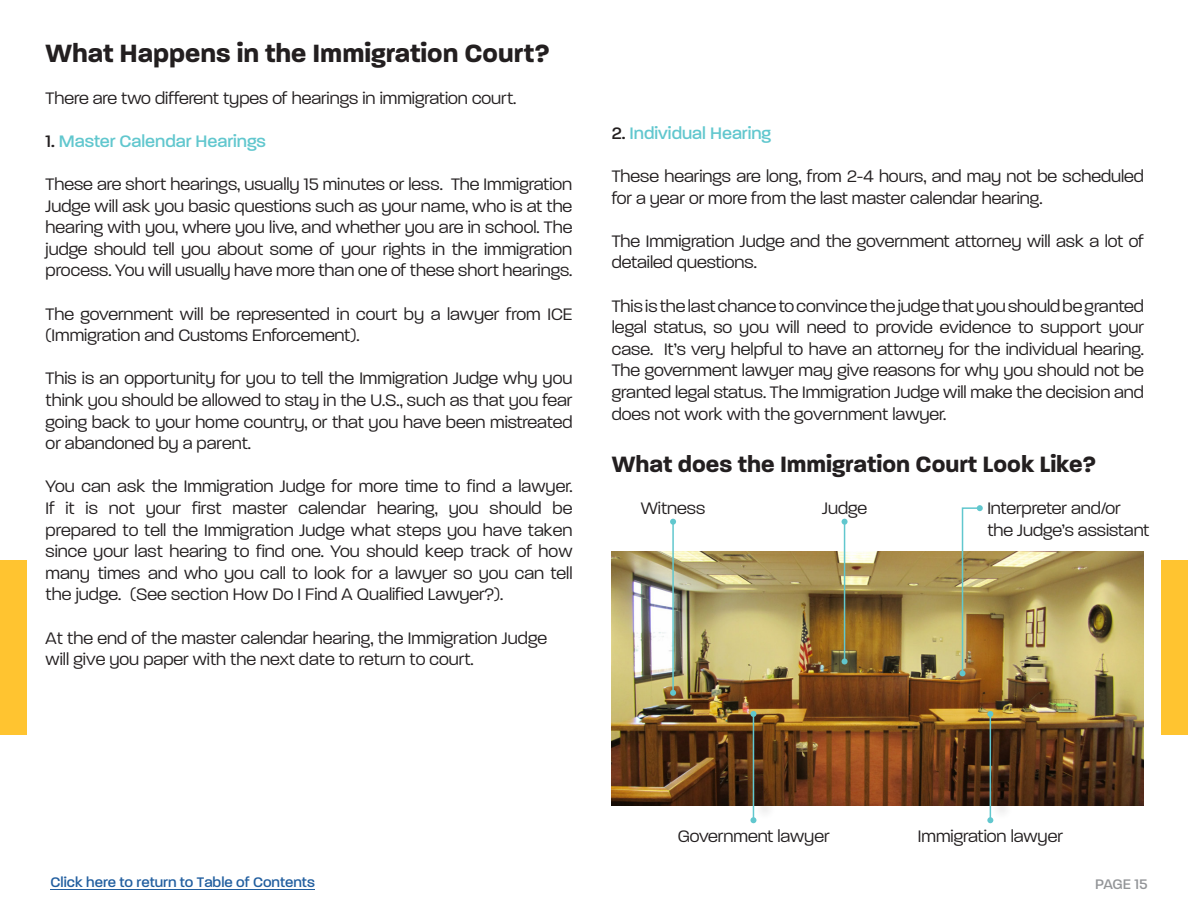
<style>
.page{position:relative;width:1188px;height:918px;background:#fff}
.page>*{position:absolute;margin:0;border:0;box-sizing:border-box;transform-origin:0 0}
.t1{font:700 27px "Paralucent";color:#231f20}
.t2{font:700 24px "Paralucent";color:#231f20}
.t3{font:300 18px/21.6px "Paralucent";color:#231f20}
.t4{font:500 18px "Paralucent";color:#61c7ce}
.t5{font:500 15px "Paralucent";color:#215e9f}
.t6{font:500 15px "Paralucent";letter-spacing:-.015em;color:#939598}
.s1{color:#231f20}
</style>
<div class="page">
<img style="left:612px;top:551px;width:532px;height:254px">
<hr style="left:844px;top:522px;width:1px;height:139px;background:#61c7ce">
<svg style="left:842px;top:658px;width:6px;height:6px"></svg>
<svg style="left:842px;top:519px;width:6px;height:6px"></svg>
<svg style="left:960px;top:505px;width:23px;height:171px"></svg>
<hr style="left:672px;top:522px;width:2px;height:171px;background:#61c7ce">
<svg style="left:670px;top:690px;width:6px;height:6px"></svg>
<svg style="left:670px;top:519px;width:6px;height:6px"></svg>
<div style="left:990px;top:691px;width:23px;height:130px;background:#231f20;opacity:.25"></div>
<hr style="left:990px;top:714px;width:1px;height:106px;background:#61c7ce">
<svg style="left:987px;top:711px;width:6px;height:6px"></svg>
<svg style="left:987px;top:817px;width:6px;height:6px"></svg>
<div style="left:753px;top:691px;width:24px;height:130px;background:#231f20;opacity:.25"></div>
<hr style="left:753px;top:714px;width:1px;height:106px;background:#61c7ce">
<svg style="left:750px;top:711px;width:6px;height:6px"></svg>
<svg style="left:750px;top:817px;width:6px;height:6px"></svg>
<div style="left:1161px;top:560px;width:27px;height:175px;background:#ffc430"></div>
<div style="left:0;top:560px;width:27px;height:175px;background:#ffc430"></div>
<hr style="left:51px;top:889px;width:264px;height:1px;background:#215e9f">
<h1 class="t1" style="left:46px;top:37px;width:505px">What Happens in the Immigration Court?</h1>
<p class="t3" style="left:46px;top:87px;width:472px">There are two different types of hearings in immigration court.</p>
<p class="t4" style="left:46px;top:130px;width:222px"><span class="s1">1.</span> Master Calendar Hearings</p>
<p class="t3" style="left:46px;top:173px;width:528px;text-align:justify">These are short hearings, usually 15 minutes or less. The Immigration Judge will ask you basic questions such as your name, who is at the hearing with you, where you live, and whether you are in school. The judge should tell you about some of your rights in the immigration process. You will usually have more than one of these short hearings.</p>
<p class="t3" style="left:46px;top:303px;width:528px">The government will be represented in court by a lawyer from ICE (Immigration and Customs Enforcement).</p>
<p class="t3" style="left:46px;top:368px;width:528px;text-align:justify">This is an opportunity for you to tell the Immigration Judge why you think you should be allowed to stay in the U.S., such as that you fear going back to your home country, or that you have been mistreated or abandoned by a parent.</p>
<p class="t3" style="left:46px;top:476px;width:528px;text-align:justify">You can ask the Immigration Judge for more time to find a lawyer.<br>If it is not your first master calendar hearing, you should be prepared to tell the Immigration Judge what steps you have taken since your last hearing to find one. You should keep track of how many times and who you call to look for a lawyer so you can tell the judge. (See section How Do I Find A Qualified Lawyer?).</p>
<p class="t3" style="left:46px;top:627px;width:503px">At the end of the master calendar hearing, the Immigration Judge will give you paper with the next date to return to court.</p>
<p class="t4" style="left:612px;top:122px;width:161px"><span class="s1">2.</span> Individual Hearing</p>
<p class="t3" style="left:612px;top:165px;width:534px">These hearings are long, from 2-4 hours, and may not be scheduled for a year or more from the last master calendar hearing.</p>
<p class="t3" style="left:612px;top:230px;width:534px">The Immigration Judge and the government attorney will ask a lot of detailed questions.</p>
<p class="t3" style="left:612px;top:295px;width:534px;text-align:justify">This is the last chance to convince the judge that you should be granted legal status, so you will need to provide evidence to support your case. It’s very helpful to have an attorney for the individual hearing.<br>The government lawyer may give reasons for why you should not be granted legal status. The Immigration Judge will make the decision and does not work with the government lawyer.</p>
<h2 class="t2" style="left:612px;top:449px;width:486px">What does the Immigration Court Look Like?</h2>
<p class="t3" style="left:641px;top:497px;width:66px">Witness</p>
<p class="t3" style="left:822px;top:497px;width:46px">Judge</p>
<p class="t3" style="left:987px;top:497px;width:164px">Interpreter and/or the Judge’s assistant</p>
<p class="t5" style="left:51px;top:873px;width:266px">Click here to return to Table of Contents</p>
<p class="t3" style="left:678px;top:825px;width:153px">Government lawyer</p>
<p class="t3" style="left:918px;top:825px;width:146px">Immigration lawyer</p>
<p class="t6" style="left:1095px;top:875px;width:54px">PAGE 15</p>
</div>
